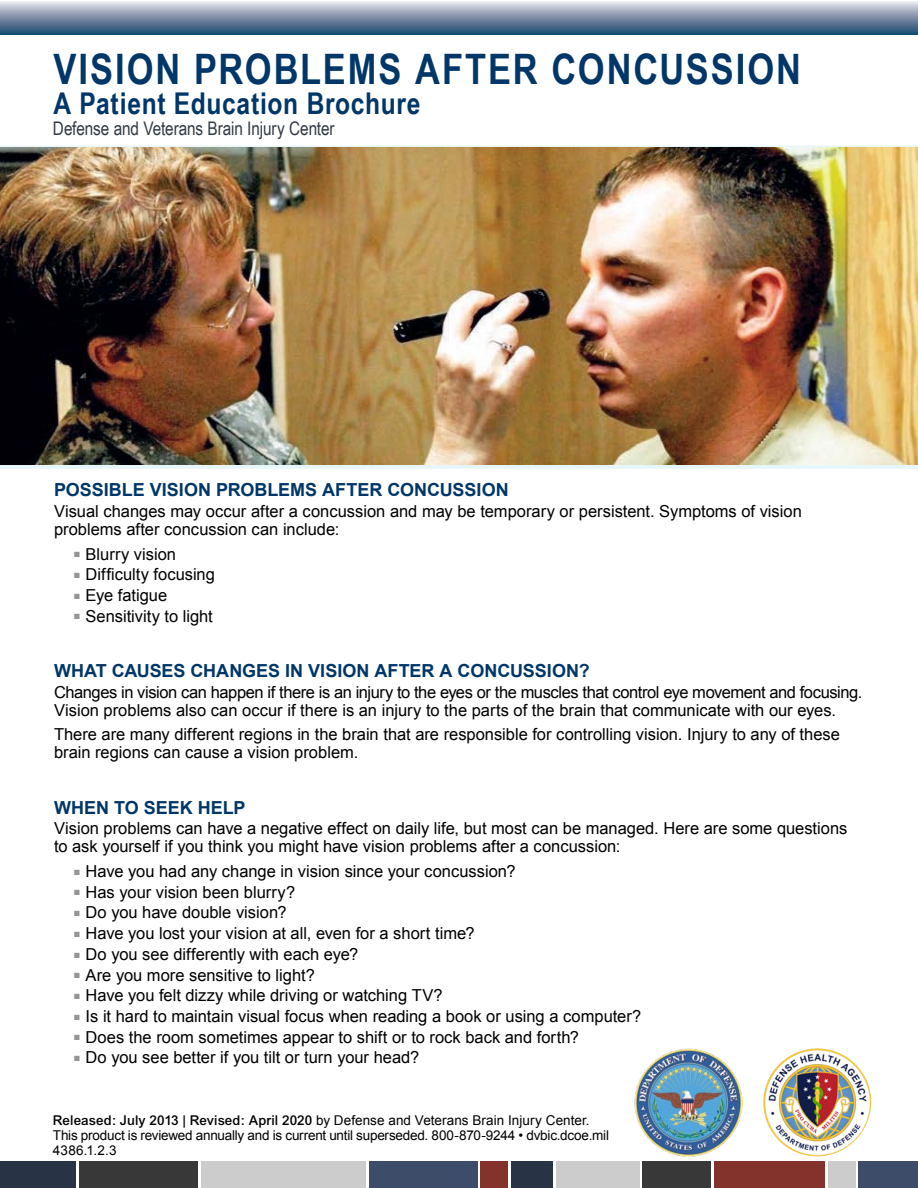
<style>
.page{position:relative;width:918px;height:1188px;background:#fff}
.page>*{position:absolute;margin:0;border:0;box-sizing:border-box;transform-origin:0 0}
.t1{font:700 42px "Arial Narrow";letter-spacing:.045em;color:#003768}
.t2{font:700 30px "Arial Narrow";letter-spacing:.02em;color:#003768}
.t3{font:18.75px "Arial Narrow";letter-spacing:-.005em;color:#323a45}
.t4{font:700 18px "Arial";color:#003768}
.t5{font:16.5px/18px "Arial";color:#000}
.t6{font:13.5px/15px "Arial";letter-spacing:-.015em;color:#000}
.s1{color:#939598}
.s2{font-weight:500}
</style>
<div class="page">
<svg style="left:0;top:1px;width:918px;height:34px;background:#7d91aa"></svg>
<div style="left:859px;top:1161px;width:59px;height:27px;background:#3d4d69"></div>
<div style="left:828px;top:1161px;width:28px;height:27px;background:#ccc"></div>
<div style="left:715px;top:1161px;width:110px;height:27px;background:#84322c"></div>
<div style="left:643px;top:1161px;width:68px;height:27px;background:#383838"></div>
<div style="left:511px;top:1161px;width:42px;height:27px;background:#283446"></div>
<div style="left:556px;top:1161px;width:84px;height:27px;background:#ccc"></div>
<div style="left:481px;top:1161px;width:27px;height:27px;background:#84322c"></div>
<div style="left:369px;top:1161px;width:109px;height:27px;background:#3d4d69"></div>
<div style="left:201px;top:1161px;width:165px;height:27px;background:#ccc"></div>
<div style="left:79px;top:1161px;width:119px;height:27px;background:#383838"></div>
<div style="left:0;top:1161px;width:76px;height:27px;background:#283446"></div>
<div style="left:0;top:464px;width:918px;height:5px;background:#e6f6fb"></div>
<img style="left:635px;top:1048px;width:108px;height:108px">
<svg style="left:0;top:146px;width:918px;height:2px;background:#c4c1af"></svg>
<img style="left:0;top:148px;width:918px;height:316px">
<img style="left:763px;top:1048px;width:108px;height:108px;border-radius:52px">
<h1 class="t1" style="left:53px;top:37px;width:749px">VISION PROBLEMS AFTER CONCUSSION</h1>
<h2 class="t2" style="left:53px;top:81px;width:368px">A Patient Education Brochure</h2>
<p class="t3" style="left:53px;top:114px;width:283px">Defense and Veterans Brain Injury Center</p>
<h3 class="t4" style="left:54px;top:478px;width:456px">POSSIBLE VISION PROBLEMS AFTER CONCUSSION</h3>
<p class="t5" style="left:54px;top:502px;width:749px">Visual changes may occur after a concussion and may be temporary or persistent. Symptoms of vision problems after concussion can include:</p>
<p class="t5" style="left:74px;top:545px;width:103px"><span class="s1">■</span> Blurry vision</p>
<p class="t5" style="left:74px;top:566px;width:142px"><span class="s1">■</span> Difficulty focusing</p>
<p class="t5" style="left:74px;top:586px;width:94px"><span class="s1">■</span> Eye fatigue</p>
<p class="t5" style="left:74px;top:607px;width:140px"><span class="s1">■</span> Sensitivity to light</p>
<h3 class="t4" style="left:54px;top:659px;width:537px">WHAT CAUSES CHANGES IN VISION AFTER A CONCUSSION?</h3>
<p class="t5" style="left:54px;top:683px;width:810px">Changes in vision can happen if there is an injury to the eyes or the muscles that control eye movement and focusing.<br>Vision problems also can occur if there is an injury to the parts of the brain that communicate with our eyes.</p>
<p class="t5" style="left:54px;top:726px;width:787px">There are many different regions in the brain that are responsible for controlling vision. Injury to any of these brain regions can cause a vision problem.</p>
<h3 class="t4" style="left:54px;top:795px;width:193px">WHEN TO SEEK HELP</h3>
<p class="t5" style="left:54px;top:820px;width:795px">Vision problems can have a negative effect on daily life, but most can be managed. Here are some questions to ask yourself if you think you might have vision problems after a concussion:</p>
<p class="t5" style="left:74px;top:862px;width:443px"><span class="s1">■</span> Have you had any change in vision since your concussion?</p>
<p class="t5" style="left:74px;top:883px;width:222px"><span class="s1">■</span> Has your vision been blurry?</p>
<p class="t5" style="left:74px;top:904px;width:214px"><span class="s1">■</span> Do you have double vision?</p>
<p class="t5" style="left:74px;top:925px;width:402px"><span class="s1">■</span> Have you lost your vision at all, even for a short time?</p>
<p class="t5" style="left:74px;top:945px;width:285px"><span class="s1">■</span> Do you see differently with each eye?</p>
<p class="t5" style="left:74px;top:966px;width:242px"><span class="s1">■</span> Are you more sensitive to light?</p>
<p class="t5" style="left:74px;top:987px;width:370px"><span class="s1">■</span> Have you felt dizzy while driving or watching TV?</p>
<p class="t5" style="left:74px;top:1007px;width:569px"><span class="s1">■</span> Is it hard to maintain visual focus when reading a book or using a computer?</p>
<p class="t5" style="left:74px;top:1028px;width:506px"><span class="s1">■</span> Does the room sometimes appear to shift or to rock back and forth?</p>
<p class="t5" style="left:74px;top:1049px;width:347px"><span class="s1">■</span> Do you see better if you tilt or turn your head?</p>
<p class="t6" style="left:53px;top:1113px;width:558px"><span class="s2">Released: July 2013 | Revised: April 2020</span> by Defense and Veterans Brain Injury Center.<br>This product is reviewed annually and is current until superseded. 800-870-9244 • dvbic.dcoe.mil<br>4386.1.2.3</p>
</div>
